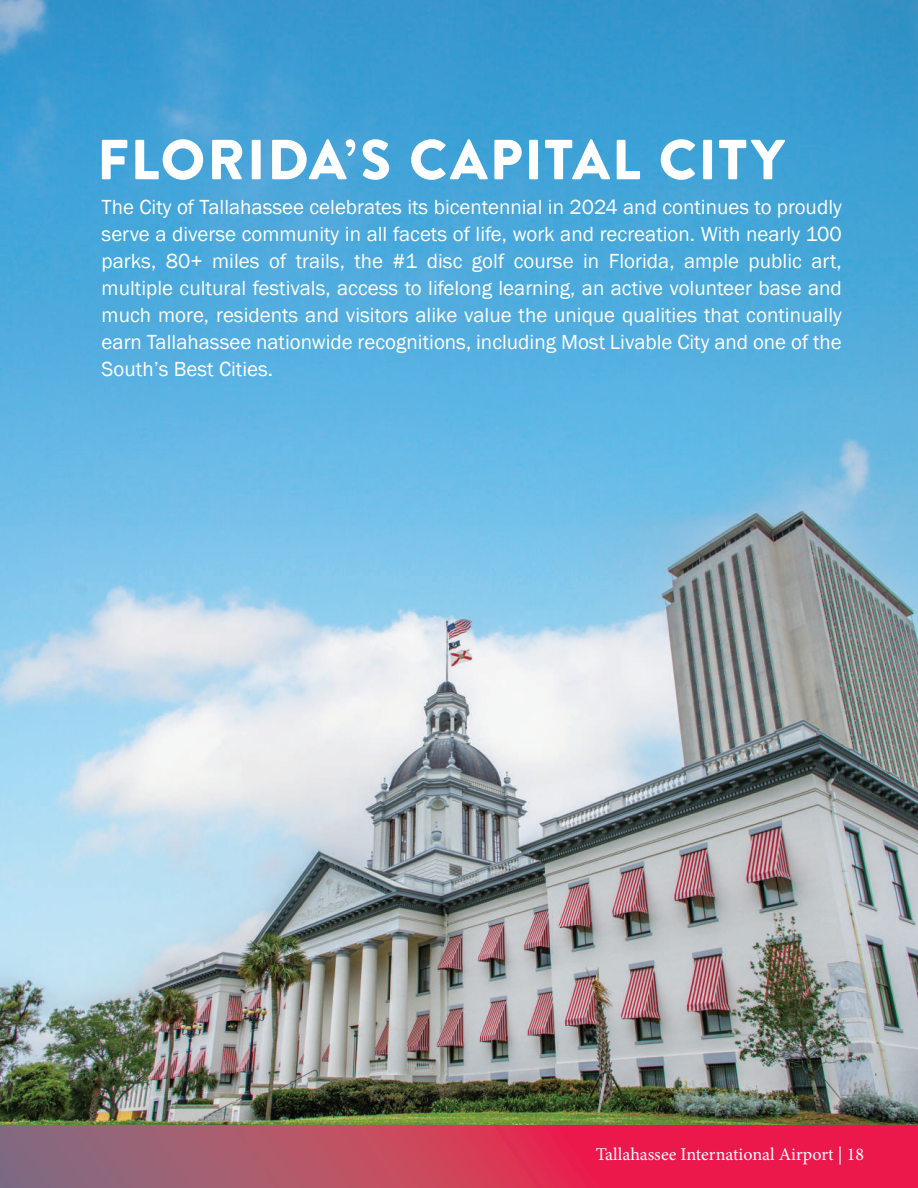
<style>
.page{position:relative;width:918px;height:1188px;background:#fff}
.page>*{position:absolute;margin:0;border:0;box-sizing:border-box;transform-origin:0 0}
.t1{font:900 56.4px "Brandon Grotesque";letter-spacing:.03em;color:#fff}
.t2{font:21px/27px "Franklin Gothic";color:#fff;text-align:justify}
.t3{font:18px "Minion Pro";color:#fff}
</style>
<div class="page">
<img style="left:0;top:0;width:918px;height:1126px">
<svg style="left:0;top:1126px;width:918px;height:62px;background:#c93c5e"></svg>
<h1 class="t1" style="left:97px;top:120px;width:689px">FLORIDA’S CAPITAL CITY</h1>
<p class="t2" style="left:102px;top:194px;width:742px">The City of Tallahassee celebrates its bicentennial in 2024 and continues to proudly serve a diverse community in all facets of life, work and recreation. With nearly 100 parks, 80+ miles of trails, the #1 disc golf course in Florida, ample public art, multiple cultural festivals, access to lifelong learning, an active volunteer base and much more, residents and visitors alike value the unique qualities that continually earn Tallahassee nationwide recognitions, including Most Livable City and one of the South’s Best Cities.</p>
<p class="t3" style="left:596px;top:1142px;width:270px">Tallahassee International Airport | 18</p>
</div>
